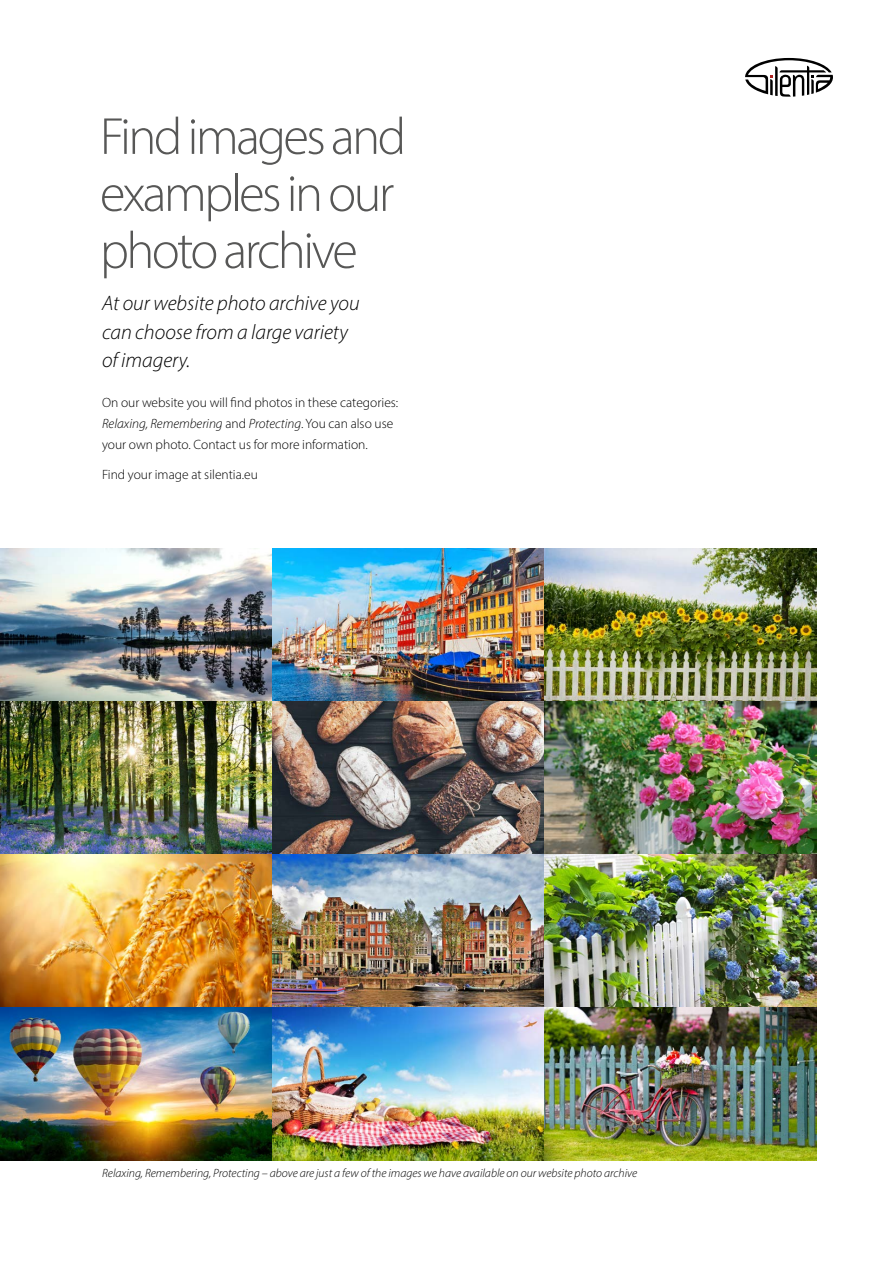
<style>
.page{position:relative;width:893px;height:1263px;background:#fff}
.page>*{position:absolute;margin:0;border:0;box-sizing:border-box;transform-origin:0 0}
.t1{font:300 52.5px/57px "Myriad Pro";letter-spacing:-.05em;color:#575756}
.t2{font:italic 300 21px/28.5px "Myriad Pro";color:#000}
.t3{font:300 13.5px/21px "Myriad Pro";color:#000}
.t4{font:italic 300 12px "Myriad Pro";color:#000}
.s1{font-style:italic}
</style>
<div class="page">
<img style="left:0;top:549px;width:816px;height:612px">
<svg style="left:745px;top:58px;width:88px;height:39px"></svg>
<h1 class="t1" style="left:100px;top:107px;width:308px">Find images and examples in our photo archive</h1>
<h2 class="t2" style="left:102px;top:289px;width:259px">At our website photo archive you can choose from a large variety of imagery.</h2>
<p class="t3" style="left:102px;top:392px;width:298px">On our website you will find photos in these categories:<br><span class="s1">Relaxing, Remembering</span> and <span class="s1">Protecting</span>. You can also use your own photo. Contact us for more information.</p>
<p class="t3" style="left:102px;top:464px;width:157px">Find your image at silentia.eu</p>
<p class="t4" style="left:102px;top:1166px;width:537px">Relaxing, Remembering, Protecting – above are just a few of the images we have available on our website photo archive</p>
</div>
